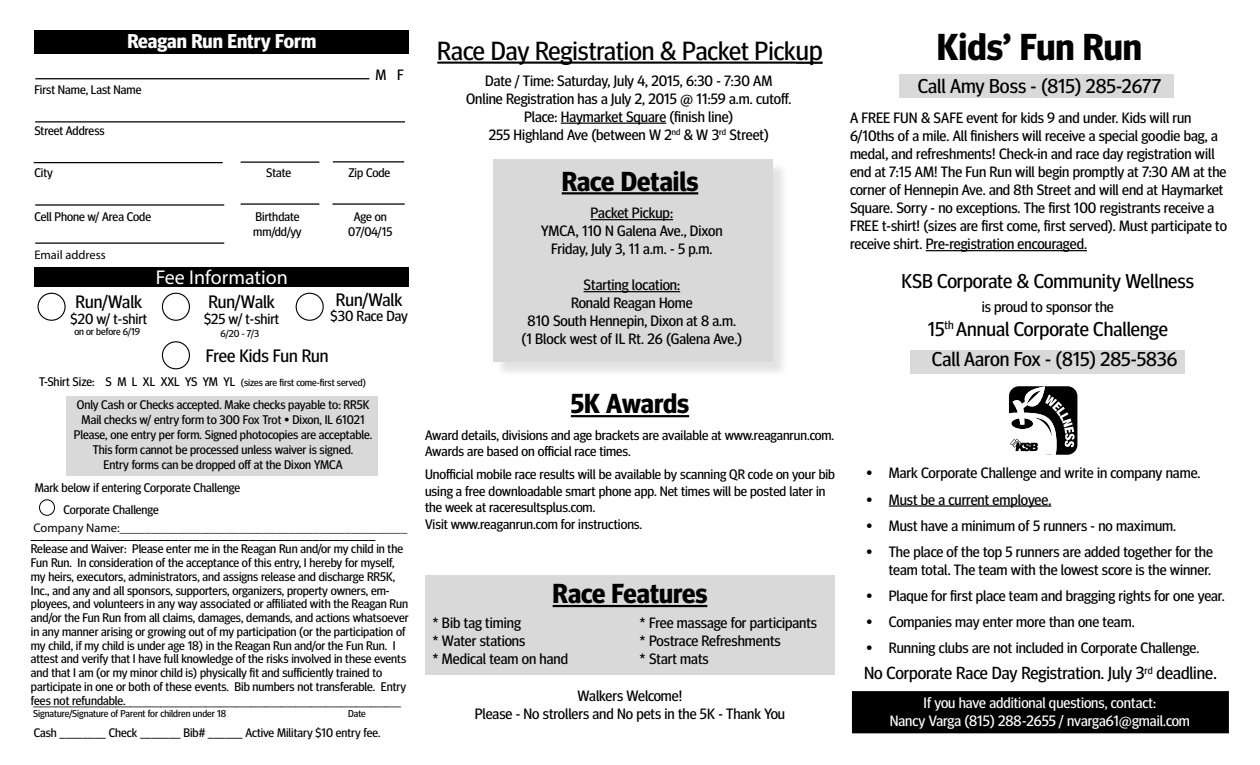
<style>
.page{position:relative;width:1260px;height:765px;background:#fff}
.page>*{position:absolute;margin:0;border:0;box-sizing:border-box;transform-origin:0 0}
.t1{font:700 37.5px "Meta Headline OT";color:#000}
.t2{font:700 27.5px "Meta Headline OT";color:#000}
.t3{font:26.25px "Meta Headline OT";color:#000}
.t4{font:20px/29.8px "Meta Headline OT";color:#000}
.t5{font:700 20px "Meta Headline OT";color:#fff}
.t6{font:20px "Myriad Pro";color:#fff}
.t7{font:18px "Meta Headline OT";color:#000}
.t8{font:17.5px "Meta Headline OT";color:#000}
.t9{font:15px/18px "Meta Headline OT";color:#000;text-align:center}
.t10{font:15px/18px "Meta Headline OT";color:#fff;text-align:center}
.t11{font:15px "Times New Roman";color:#000}
.t12{font:14.62px "Meta Headline OT";color:#000}
.t13{font:13.75px/16.5px "Meta Headline OT";color:#000}
.t14{font:12.5px/13.8px "Meta Headline OT";color:#000}
.t15{font:12.5px "Myriad Pro";color:#000}
.t16{font:12.38px "Meta Headline OT";color:#000}
.t17{font:10px "Meta Headline OT";color:#000}
.s1{font-size:12.5px}
.s2{font-size:27.5px}
</style>
<div class="page">
<div style="left:495px;top:161px;width:293px;height:216px;background:#000;opacity:.75"></div>
<div style="left:493px;top:159px;width:279px;height:203px;background:#d9d9d9"></div>
<div style="left:853px;top:692px;width:375px;height:41px;background:#000"></div>
<div style="left:852px;top:691px;width:377px;height:42px;border:1px solid #000"></div>
<div style="left:899px;top:74px;width:275px;height:24px;background:#d9d9d9"></div>
<div style="left:425px;top:575px;width:410px;height:100px;background:#d9d9d9"></div>
<div style="left:67px;top:396px;width:311px;height:79px;background:#d9d9d9"></div>
<div style="left:34px;top:31px;width:375px;height:23px;background:#000"></div>
<div style="left:34px;top:268px;width:375px;height:19px;background:#000"></div>
<div style="left:38px;top:293px;width:28px;height:28px;border:1px solid #000;border-radius:50%"></div>
<div style="left:162px;top:293px;width:28px;height:28px;border:1px solid #000;border-radius:50%"></div>
<div style="left:296px;top:293px;width:28px;height:28px;border:1px solid #000;border-radius:50%"></div>
<div style="left:39px;top:499px;width:16px;height:17px;border:1px solid #000;border-radius:50%"></div>
<hr style="left:437px;top:62px;width:359px;height:2px;background:#000">
<hr style="left:796px;top:62px;width:27px;height:2px;background:#000">
<hr style="left:561px;top:123px;width:105px;height:1px;background:#000">
<hr style="left:562px;top:192px;width:136px;height:2px;background:#000">
<hr style="left:591px;top:219px;width:82px;height:1px;background:#000">
<hr style="left:584px;top:291px;width:96px;height:1px;background:#000">
<hr style="left:571px;top:415px;width:118px;height:2px;background:#000">
<hr style="left:553px;top:605px;width:154px;height:2px;background:#000">
<hr style="left:926px;top:250px;width:161px;height:1px;background:#000">
<div style="left:910px;top:350px;width:275px;height:24px;background:#d9d9d9"></div>
<hr style="left:889px;top:505px;width:162px;height:2px;background:#000">
<hr style="left:35px;top:78px;width:334px;height:1px;background:#000">
<hr style="left:35px;top:121px;width:370px;height:1px;background:#000">
<hr style="left:34px;top:162px;width:189px;height:1px;background:#000">
<hr style="left:241px;top:162px;width:78px;height:1px;background:#000">
<hr style="left:333px;top:161px;width:71px;height:1px;background:#000">
<hr style="left:35px;top:204px;width:189px;height:2px;background:#000">
<hr style="left:241px;top:203px;width:78px;height:2px;background:#000">
<hr style="left:333px;top:203px;width:72px;height:2px;background:#000">
<div style="left:162px;top:341px;width:28px;height:28px;border:1px solid #000;border-radius:50%"></div>
<hr style="left:35px;top:242px;width:189px;height:2px;background:#000">
<svg style="left:1009px;top:386px;width:68px;height:69px"></svg>
<h3 class="t5" style="left:127px;top:29px;width:190px">Reagan Run Entry Form</h3>
<p class="t14" style="left:34px;top:83px;width:109px">First Name, Last Name</p>
<p class="t14" style="left:34px;top:124px;width:72px">Street Address</p>
<p class="t14" style="left:34px;top:166px;width:20px">City</p>
<p class="t14" style="left:266px;top:166px;width:27px">State</p>
<p class="t14" style="left:348px;top:166px;width:44px">Zip Code</p>
<p class="t14" style="left:34px;top:210px;width:118px">Cell Phone w/ Area Code</p>
<p class="t9" style="left:397px;top:66px;width:8px">F</p>
<p class="t9" style="left:376px;top:66px;width:12px">M</p>
<p class="t14" style="left:253px;top:209px;width:50px;line-height:15px">Birthdate mm/dd/yy</p>
<p class="t14" style="left:348px;top:209px;width:45px;line-height:15px;text-align:center">Age on<br>07/04/15</p>
<h3 class="t6" style="left:156px;top:265px;width:134px">Fee Information</h3>
<p class="t15" style="left:34px;top:247px;width:73px">Email address</p>
<p class="t7" style="left:76px;top:291px;width:68px">Run/Walk</p>
<p class="t12" style="left:71px;top:310px;width:78px">$20 w/ t-shirt</p>
<p class="t17" style="left:74px;top:326px;width:67px">on or before 6/19</p>
<p class="t7" style="left:336px;top:288px;width:68px">Run/Walk</p>
<p class="t12" style="left:330px;top:307px;width:79px">$30 Race Day</p>
<p class="t7" style="left:208px;top:291px;width:68px">Run/Walk</p>
<p class="t12" style="left:204px;top:310px;width:77px">$25 w/ t-shirt</p>
<p class="t7" style="left:206px;top:345px;width:124px">Free Kids Fun Run</p>
<p class="t17" style="left:220px;top:327px;width:40px">6/20 - 7/3</p>
<p class="t17" style="left:39px;top:377px;width:328px"><span class="s1">T-Shirt Size: S M L XL XXL YS YM YL</span> (sizes are first come-first served)</p>
<p class="t14" style="left:74px;top:397px;width:300px;line-height:15px;text-align:center">Only Cash or Checks accepted. Make checks payable to: RR5K Mail checks w/ entry form to 300 Fox Trot • Dixon, IL 61021<br>Please, one entry per form. Signed photocopies are acceptable.<br>This form cannot be processed unless waiver is signed.<br>Entry forms can be dropped off at the Dixon YMCA</p>
<p class="t14" style="left:35px;top:481px;width:207px">Mark below if entering Corporate Challenge</p>
<p class="t16" style="left:63px;top:502px;width:97px">Corporate Challenge</p>
<p class="t15" style="left:33px;top:520px;width:375px">Company Name:______________________________________________</p>
<p class="t9" style="left:31px;top:525px;width:346px">_________________________________________________</p>
<p class="t14" style="left:31px;top:542px;width:379px">Release and Waiver: Please enter me in the Reagan Run and/or my child in the Fun Run. In consideration of the acceptance of this entry, I hereby for myself, my heirs, executors, administrators, and assigns release and discharge RR5K, Inc., and any and all sponsors, supporters, organizers, property owners, em&shy;ployees, and volunteers in any way associated or affiliated with the Reagan Run and/or the Fun Run from all claims, damages, demands, and actions whatsoever in any manner arising or growing out of my participation (or the participation of my child, if my child is under age 18) in the Reagan Run and/or the Fun Run. I attest and verify that I have full knowledge of the risks involved in these events and that I am (or my minor child is) physically fit and sufficiently trained to participate in one or both of these events. Bib numbers not transferable. Entry fees not refundable.</p>
<p class="t11" style="left:33px;top:689px;width:369px">_________________________________________________</p>
<p class="t17" style="left:33px;top:707px;width:195px">Signature/Signature of Parent for children under 18</p>
<p class="t17" style="left:348px;top:707px;width:19px">Date</p>
<p class="t16" style="left:34px;top:725px;width:348px">Cash ________ Check _______ Bib# ______ Active Military $10 entry fee.</p>
<h3 class="t3" style="left:437px;top:35px;width:387px">Race Day Registration &amp; Packet Pick<span class="s2">up</span></h3>
<p class="t9" style="left:466px;top:72px;width:327px">Date / Time: Saturday, July 4, 2015, 6:30 - 7:30 AM Online Registration has a July 2, 2015 @ 11:59 a.m. cutoff.<br>Place: Haymarket Square (finish line)<br>255 Highland Ave (between W 2<sup>nd</sup> &amp; W 3<sup>rd</sup> Street)</p>
<h2 class="t2" style="left:562px;top:165px;width:138px">Race Details</h2>
<p class="t9" style="left:541px;top:204px;width:183px">Packet Pickup:<br>YMCA, 110 N Galena Ave., Dixon<br>Friday, July 3, 11 a.m. - 5 p.m.</p>
<p class="t9" style="left:522px;top:276px;width:222px">Starting location:<br>Ronald Reagan Home<br>810 South Hennepin, Dixon at 8 a.m. (1 Block west of IL Rt. 26 (Galena Ave.)</p>
<h2 class="t2" style="left:571px;top:387px;width:120px">5K Awards</h2>
<p class="t13" style="left:425px;top:427px;width:411px">Award details, divisions and age brackets are available at www.reaganrun.com.<br>Awards are based on official race times.</p>
<p class="t13" style="left:425px;top:466px;width:412px">Unofficial mobile race results will be available by scanning QR code on your bib using a free downloadable smart phone app. Net times will be posted later in the week at raceresultsplus.com.<br>Visit www.reaganrun.com for instructions.</p>
<h2 class="t2" style="left:553px;top:577px;width:156px">Race Features</h2>
<p class="t9" style="left:432px;top:614px;width:137px;text-align:left">* Bib tag timing<br>* Water stations<br>* Medical team on hand</p>
<p class="t9" style="left:640px;top:614px;width:179px;text-align:left">* Free massage for participants * Postrace Refreshments<br>* Start mats</p>
<p class="t9" style="left:475px;top:687px;width:312px">Walkers Welcome!<br>Please - No strollers and No pets in the 5K - Thank You</p>
<h1 class="t1" style="left:937px;top:25px;width:207px">Kids’ Fun Run</h1>
<h3 class="t4" style="left:918px;top:72px;width:245px">Call Amy Boss - (815) 285-2677</h3>
<p class="t9" style="left:850px;top:109px;width:379px;text-align:left">A FREE FUN &amp; SAFE event for kids 9 and under. Kids will run 6/10ths of a mile. All finishers will receive a special goodie bag, a medal, and refreshments! Check-in and race day registration will end at 7:15 AM! The Fun Run will begin promptly at 7:30 AM at the corner of Hennepin Ave. and 8th Street and will end at Haymarket Square. Sorry - no exceptions. The first 100 registrants receive a FREE t-shirt! (sizes are first come, first served). Must participate to receive shirt. Pre-registration encouraged.</p>
<h3 class="t4" style="left:902px;top:267px;width:294px">KSB Corporate &amp; Community Wellness</h3>
<p class="t9" style="left:982px;top:298px;width:134px">is proud to sponsor the</p>
<h3 class="t4" style="left:928px;top:314px;width:251px">15<sup>th</sup> Annual Corporate Challenge<br>Call Aaron Fox - (815) 285-5836</h3>
<p class="t9" style="left:866px;top:464px;width:336px">• Mark Corporate Challenge and write in company name.</p>
<p class="t9" style="left:866px;top:490px;width:187px">• Must be a current employee.</p>
<p class="t9" style="left:866px;top:517px;width:311px">• Must have a minimum of 5 runners - no maximum.</p>
<p class="t9" style="left:866px;top:543px;width:348px;line-height:17.5px;text-align:right">• The place of the top 5 runners are added together for the team total. The team with the lowest score is the winner.</p>
<p class="t9" style="left:866px;top:587px;width:360px">• Plaque for first place team and bragging rights for one year.</p>
<p class="t9" style="left:866px;top:613px;width:270px">• Companies may enter more than one team.</p>
<p class="t9" style="left:866px;top:639px;width:335px">• Running clubs are not included in Corporate Challenge.</p>
<p class="t8" style="left:864px;top:663px;width:354px">No Corporate Race Day Registration. July 3<sup>rd</sup> deadline.</p>
<p class="t10" style="left:890px;top:694px;width:302px">If you have additional questions, contact:<br>Nancy Varga (815) 288-2655 / nvarga61@gmail.com</p>
</div>
